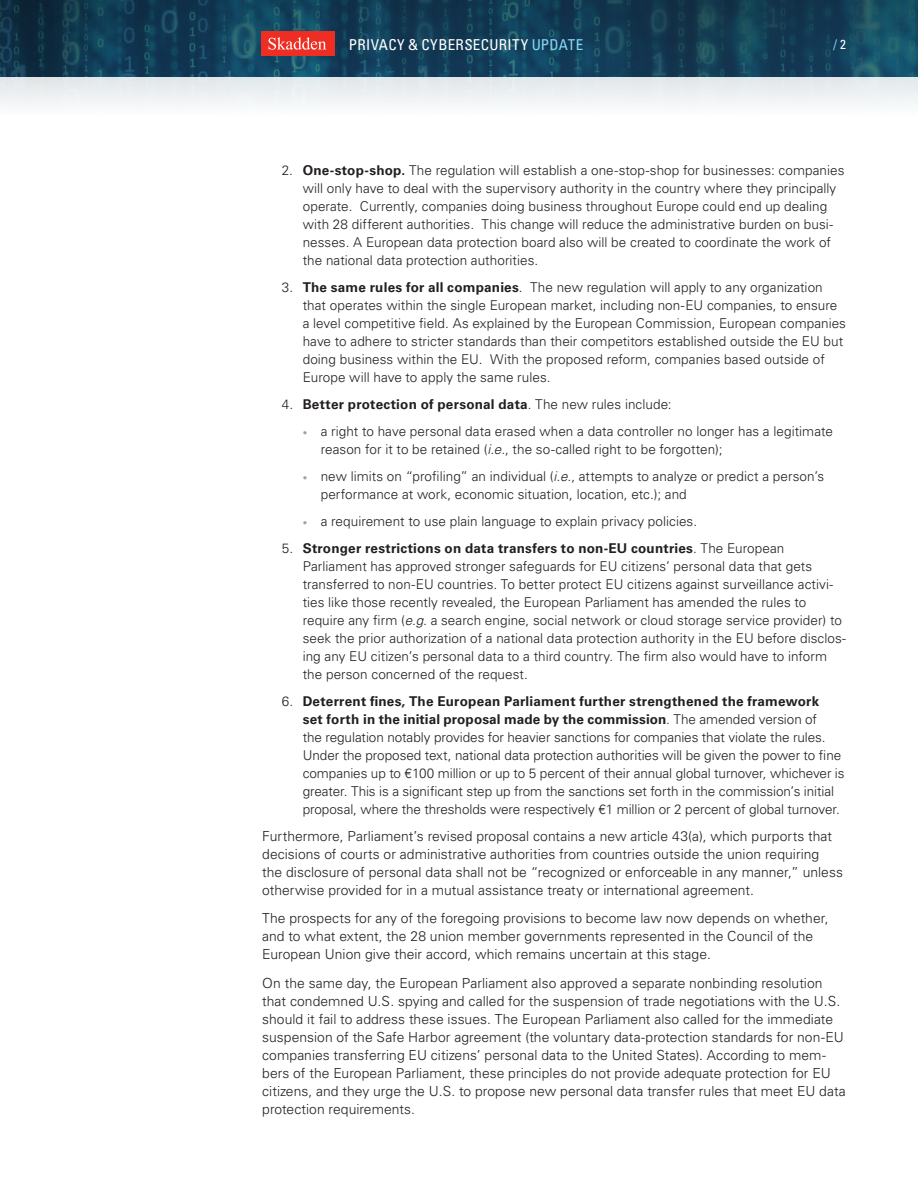
<style>
.page{position:relative;width:918px;height:1188px;background:#fff}
.page>*{position:absolute;margin:0;border:0;box-sizing:border-box;transform-origin:0 0}
.t1{font:condensed 15px "Univers LT Std";letter-spacing:.025em;color:#fff}
.Article_Body{font:300 13.8px/18px "Univers LT Std";color:#231f20}
._2nd_level_Numbered{font:300 13.5px/18px "Univers LT Std";color:#231f20}
._2nd_level_Numbered-2{font:700 13.5px "Univers LT Std";letter-spacing:.02em;color:#231f20}
.t2{font:condensed 13.5px "Univers LT Std";color:#89d6f7}
.s1{color:#89d6f7}
.s2{font-size:13.2px;color:#fff}
.s3{font-weight:700}
.s4{font-weight:300}
.s5{font-size:9px;color:#a1a1a5}
.s6{font-style:italic}
</style>
<div class="page">
<img style="left:0;top:0;width:918px;height:104px">
<div style="left:261px;top:31px;width:73px;height:25px;background:#ee2e22"></div>
<svg style="left:268px;top:37px;width:58px;height:13px"></svg>
<p class="t1" style="left:349px;top:35px;width:236px">PRIVACY &amp; CYBERSECURITY <span class="s1">UPDATE</span></p>
<p class="t2" style="left:833px;top:36px;width:14px">/<span class="s2">2</span></p>
<p class="_2nd_level_Numbered" style="left:303px;top:161px;width:543px;text-indent:-21px">2. <span class="s3">One-stop-shop.</span> The regulation will establish a one-stop-shop for businesses: companies will only have to deal with the supervisory authority in the country where they principally operate. Currently, companies doing business throughout Europe could end up dealing with 28 different authorities. This change will reduce the administrative burden on busi&shy;nesses. A European data protection board also will be created to coordinate the work of the national data protection authorities.</p>
<p class="_2nd_level_Numbered" style="left:303px;top:278px;width:545px;text-indent:-21px">3. <span class="s3">The same rules for all companies</span>. The new regulation will apply to any organization that operates within the single European market, including non-EU companies, to ensure a level competitive field. As explained by the European Commission, European companies have to adhere to stricter standards than their competitors established outside the EU but doing business within the EU. With the proposed reform, companies based outside of Europe will have to apply the same rules.</p>
<p class="_2nd_level_Numbered-2" style="left:282px;top:396px;width:391px"><span class="s4">4.</span> Better protection of personal data<span class="s4">. The new rules include:</span></p>
<p class="_2nd_level_Numbered" style="left:321px;top:422px;width:514px;text-indent:-18px"><span class="s5">•</span> a right to have personal data erased when a data controller no longer has a legitimate reason for it to be retained (<span class="s6">i.e</span>., the so-called right to be forgotten);</p>
<p class="_2nd_level_Numbered" style="left:321px;top:467px;width:505px;text-indent:-18px"><span class="s5">•</span> new limits on “profiling” an individual (<span class="s6">i.e.</span>, attempts to analyze or predict a person’s performance at work, economic situation, location, etc.); and</p>
<p class="_2nd_level_Numbered" style="left:303px;top:512px;width:396px"><span class="s5">•</span> a requirement to use plain language to explain privacy policies.</p>
<p class="_2nd_level_Numbered" style="left:303px;top:539px;width:545px;text-indent:-21px">5. <span class="s3">Stronger restrictions on data transfers to non-EU countries</span>. The European Parliament has approved stronger safeguards for EU citizens’ personal data that gets transferred to non-EU countries. To better protect EU citizens against surveillance activi&shy;ties like those recently revealed, the European Parliament has amended the rules to require any firm (<span class="s6">e.g.</span> a search engine, social network or cloud storage service provider) to seek the prior authorization of a national data protection authority in the EU before disclos&shy;ing any EU citizen’s personal data to a third country. The firm also would have to inform the person concerned of the request.</p>
<p class="_2nd_level_Numbered" style="left:303px;top:692px;width:543px;text-indent:-21px">6. <span class="s3">Deterrent fines, The European Parliament further strengthened the framework<br>set forth in the initial proposal made by the commission</span>. The amended version of<br>the regulation notably provides for heavier sanctions for companies that violate the rules.<br>Under the proposed text, national data protection authorities will be given the power to fine companies up to €100 million or up to 5 percent of their annual global turnover, whichever is greater. This is a significant step up from the sanctions set forth in the commission’s initial proposal, where the thresholds were respectively €1 million or 2 percent of global turnover.</p>
<p class="Article_Body" style="left:262px;top:827px;width:582px">Furthermore, Parliament’s revised proposal contains a new article 43(a), which purports that decisions of courts or administrative authorities from countries outside the union requiring<br>the disclosure of personal data shall not be “recognized or enforceable in any manner,” unless otherwise provided for in a mutual assistance treaty or international agreement.</p>
<p class="Article_Body" style="left:262px;top:909px;width:568px">The prospects for any of the foregoing provisions to become law now depends on whether, and to what extent, the 28 union member governments represented in the Council of the<br>European Union give their accord, which remains uncertain at this stage.</p>
<p class="Article_Body" style="left:262px;top:974px;width:585px">On the same day, the European Parliament also approved a separate nonbinding resolution that condemned U.S. spying and called for the suspension of trade negotiations with the U.S. should it fail to address these issues. The European Parliament also called for the immediate suspension of the Safe Harbor agreement (the voluntary data-protection standards for non-EU companies transferring EU citizens’ personal data to the United States). According to mem&shy;bers of the European Parliament, these principles do not provide adequate protection for EU citizens, and they urge the U.S. to propose new personal data transfer rules that meet EU data protection requirements.</p>
</div>
